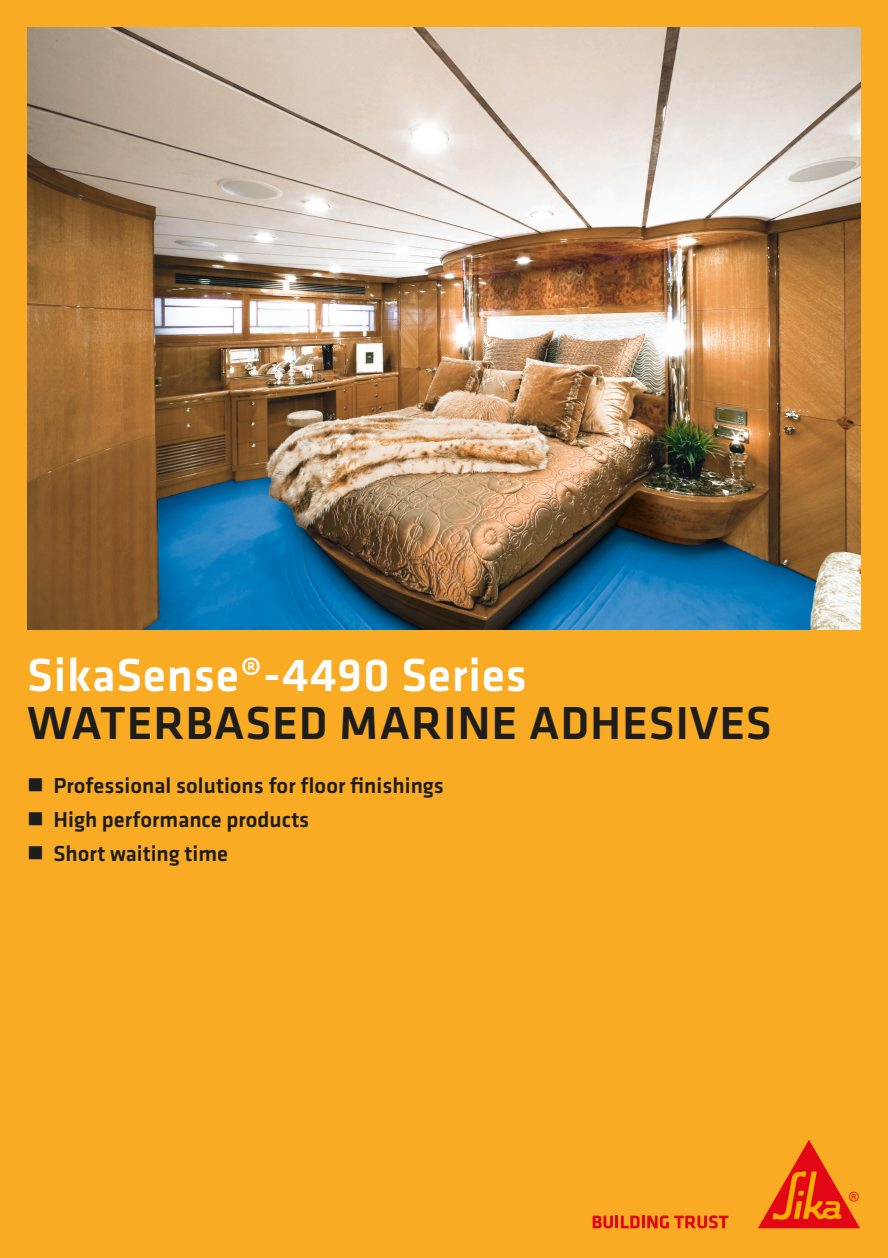
<style>
.page{position:relative;width:888px;height:1258px;background:#faab24}
.page>*{position:absolute;margin:0;border:0;box-sizing:border-box;transform-origin:0 0}
.SI_Title2_Indflyer_A{font:500 48px "Klavika";letter-spacing:.015em;color:#1d1d1b}
.SI_Title2_Indflyer_A-2{font:500 48px "Klavika";letter-spacing:.015em;color:#fff}
.SI_Klavica_List{font:500 22.5px "Klavika";color:#1d1d1b}
</style>
<div class="page">
<img style="left:27px;top:27px;width:834px;height:602px">
<svg style="left:593px;top:1215px;width:135px;height:13px"></svg>
<svg style="left:758px;top:1140px;width:102px;height:88px"></svg>
<p class="SI_Title2_Indflyer_A-2" style="left:27px;top:642px;width:501px">SikaSense®-4490 Series</p>
<p class="SI_Title2_Indflyer_A" style="left:27px;top:690px;width:746px">WATERBASED MARINE ADHESIVES</p>
<p class="SI_Klavica_List" style="left:27px;top:770px;width:418px">■ Professional solutions for floor finishings</p>
<p class="SI_Klavica_List" style="left:27px;top:804px;width:284px">■ High performance products</p>
<p class="SI_Klavica_List" style="left:27px;top:838px;width:202px">■ Short waiting time</p>
</div>
